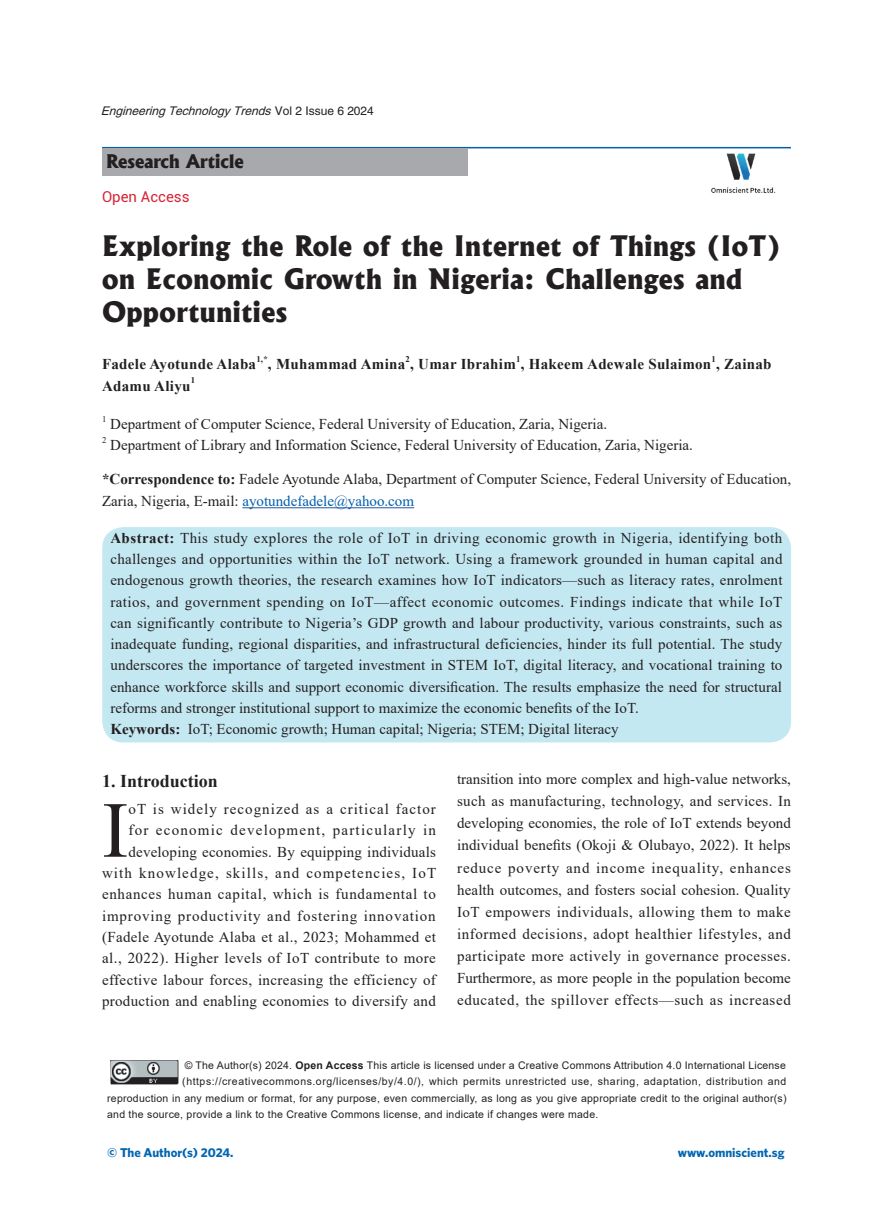
<style>
.page{position:relative;width:893px;height:1212px;background:#fff}
.page>*{position:absolute;margin:0;border:0;box-sizing:border-box;transform-origin:0 0}
.首字下沉{font:79.35px "Times New Roman";color:#231f20}
.标题1{font:800 27px/33px "Albertus";letter-spacing:.02em;color:#231f20}
.t1{font:800 18px "Albertus";color:#231f20}
.标题2{font:700 18px "Times New Roman";color:#231f20}
.首字下沉-2{font:15px/21.3px "Times New Roman";letter-spacing:.015em;color:#231f20}
.单位{font:15px "Times New Roman";color:#231f20}
.Corresponding_Autho{font:15px/21.3px "Times New Roman";color:#231f20}
.作者名{font:700 15px "Times New Roman";letter-spacing:.02em;color:#231f20}
.t2{font:15px "Roboto";color:#d62637}
.t3{font:700 12.75px "Whitney";color:#0166b3}
.t4{font:italic 12px "FZHTK GBK1 0";color:#231f20}
.t5{font:10.5px "Arial";letter-spacing:.025em;color:#231f20}
.t6{font:10.5px "Arial";letter-spacing:.05em;color:#231f20}
.作者名-2{font:700 8.7px "Times New Roman";color:#231f20}
.单位-2{font:8.7px "Times New Roman";color:#231f20}
.s1{font-style:normal}
.s2{font-weight:700}
.s3{color:#015fae}
</style>
<div class="page">
<img style="left:110px;top:1060px;width:69px;height:25px">
<hr style="left:102px;top:147px;width:689px;height:1px;background:#015fae">
<img style="left:711px;top:154px;width:65px;height:39px">
<hr style="left:242px;top:507px;width:172px;height:1px;background:#2455a5">
<div style="left:102px;top:148px;width:366px;height:28px;background:#a8a9ad"></div>
<div style="left:102px;top:527px;width:689px;height:215px;background:#c4e8f2;border-radius:21px"></div>
<p class="t4" style="left:101px;top:105px;width:275px">EngineeringTechnologyTrends <span class="s1">V o l 2 I s s u e 6 2 0 2 4</span></p>
<p class="t1" style="left:106px;top:151px;width:139px">Research Article</p>
<p class="t2" style="left:102px;top:186px;width:89px">Open Access</p>
<p class="标题1" style="left:102px;top:230px;width:679px">Exploring the Role of the Internet of Things (IoT) on Economic Growth in Nigeria: Challenges and<br>Opportunities</p>
<p class="作者名" style="left:102px;top:353px;width:156px">Fadele Ayotunde Alaba</p>
<p class="作者名-2" style="left:256px;top:353px;width:13px">1,*</p>
<p class="作者名" style="left:268px;top:353px;width:505px">, Muhammad Amina , Umar Ibrahim , Hakeem Adewale Sulaimon , Zainab</p>
<p class="作者名-2" style="left:406px;top:353px;width:6px">2</p>
<p class="作者名-2" style="left:516px;top:353px;width:6px">1</p>
<p class="作者名-2" style="left:712px;top:353px;width:6px">1</p>
<p class="作者名" style="left:102px;top:375px;width:90px">Adamu Aliyu</p>
<p class="作者名-2" style="left:191px;top:374px;width:6px">1</p>
<p class="单位-2" style="left:102px;top:413px;width:6px">1</p>
<p class="单位" style="left:110px;top:413px;width:498px">Department of Computer Science, Federal University of Education, Zaria, Nigeria.</p>
<p class="单位-2" style="left:102px;top:434px;width:6px">2</p>
<p class="单位" style="left:110px;top:434px;width:584px">Department of Library and Information Science, Federal University of Education, Zaria, Nigeria.</p>
<p class="Corresponding_Autho" style="left:102px;top:468px;width:691px"><span class="s2">*Correspondence to:</span> Fadele Ayotunde Alaba, Department of Computer Science, Federal University of Education,<br>Zaria, Nigeria, E-mail: <span class="s3">ayotundefadele@yahoo.com</span></p>
<p class="首字下沉-2" style="left:110px;top:526px;width:674px"><span class="s2">Abstract:</span> This study explores the role of IoT in driving economic growth in Nigeria, identifying both challenges and opportunities within the IoT network. Using a framework grounded in human capital and endogenous growth theories, the research examines how IoT indicators—such as literacy rates, enrolment ratios, and government spending on IoT—affect economic outcomes. Findings indicate that while IoT can significantly contribute to Nigeria’s GDP growth and labour productivity, various constraints, such as inadequate funding, regional disparities, and infrastructural deficiencies, hinder its full potential. The study underscores the importance of targeted investment in STEM IoT, digital literacy, and vocational training to enhance workforce skills and support economic diversification. The results emphasize the need for structural reforms and stronger institutional support to maximize the economic benefits of the IoT.<br><span class="s2">Keywords:</span> IoT; Economic growth; Human capital; Nigeria; STEM; Digital literacy</p>
<p class="标题2" style="left:102px;top:768px;width:117px">1. Introduction</p>
<p class="首字下沉" style="left:102px;top:774px;width:28px">I</p>
<p class="首字下沉-2" style="left:457px;top:768px;width:335px;line-height:22px;text-align:justify">transition into more complex and high-value networks, such as manufacturing, technology, and services. In developing economies, the role of IoT extends beyond individual benefits (Okoji &amp; Olubayo, 2022). It helps reduce poverty and income inequality, enhances health outcomes, and fosters social cohesion. Quality IoT empowers individuals, allowing them to make informed decisions, adopt healthier lifestyles, and participate more actively in governance processes.<br>Furthermore, as more people in the population become educated, the spillover effects—such as increased</p>
<p class="首字下沉-2" style="left:102px;top:798px;width:336px;text-align:right">oT is widely recognized as a critical factor<br>for economic development, particularly in developing economies. By equipping individuals with knowledge, skills, and competencies, IoT enhances human capital, which is fundamental to improving productivity and fostering innovation (Fadele Ayotunde Alaba et al., 2023; Mohammed et al., 2022). Higher levels of IoT contribute to more effective labour forces, increasing the efficiency of production and enabling economies to diversify and</p>
<p class="t5" style="left:185px;top:1058px;width:603px">© The Author(s) 2024. <span class="s2">Open Access</span> This article is licensed under a Creative Commons Attribution 4.0 International License</p>
<p class="t6" style="left:182px;top:1074px;width:606px">(https://creativecommons.org/licenses/by/4.0/), which permits unrestricted use, sharing, adaptation, distribution and</p>
<p class="t5" style="left:107px;top:1091px;width:681px">reproduction in any medium or format, for any purpose, even commercially, as long as you give appropriate credit to the original author(s)</p>
<p class="t5" style="left:107px;top:1107px;width:493px">and the source, provide a link to the Creative Commons license, and indicate if changes were made.</p>
<p class="t3" style="left:107px;top:1144px;width:128px">© The Author(s) 2024.</p>
<p class="t3" style="left:678px;top:1144px;width:108px">www.omniscient.sg</p>
</div>
